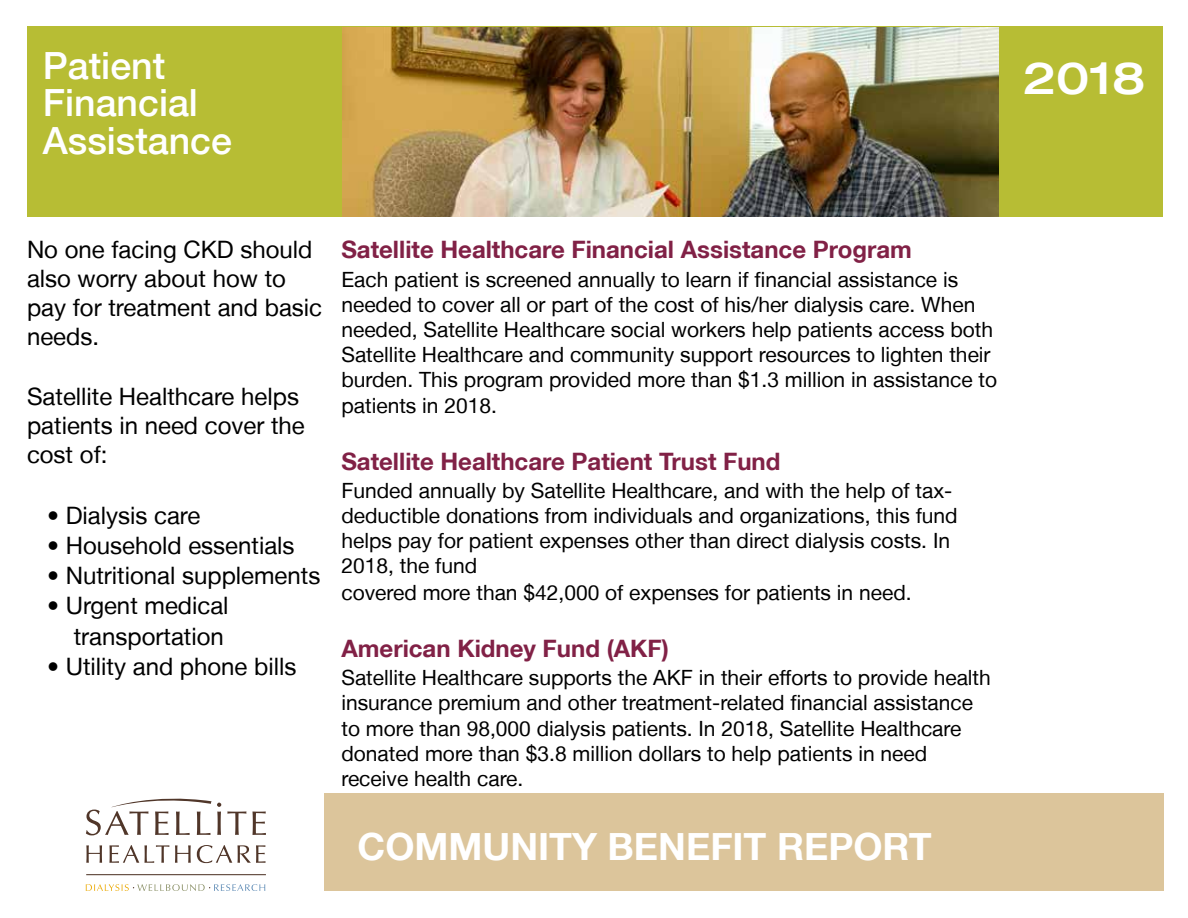
<style>
.page{position:relative;width:1188px;height:918px;background:#fff}
.page>*{position:absolute;margin:0;border:0;box-sizing:border-box;transform-origin:0 0}
.t1{font:500 expanded 45px "Helvetica Neue LT";color:#fff}
.t2{font:500 37.5px/37.5px "Helvetica Neue LT";color:#fff}
.t3{font:700 37.5px "Helvetica Neue LT";color:#fff}
.t4{font:24px/28.8px "Helvetica Neue LT";color:#000}
.t5{font:700 24px "Helvetica Neue LT";color:#812146}
.t6{font:21px/25.2px "Helvetica Neue LT";color:#000}
</style>
<div class="page">
<div style="left:324px;top:793px;width:839px;height:98px;background:#dcc59b"></div>
<hr style="left:86px;top:874px;width:180px;height:1px;background:#503629">
<svg style="left:86px;top:845px;width:16px;height:18px"></svg>
<svg style="left:109px;top:845px;width:30px;height:18px"></svg>
<svg style="left:145px;top:845px;width:24px;height:18px"></svg>
<svg style="left:175px;top:845px;width:16px;height:18px"></svg>
<svg style="left:197px;top:845px;width:35px;height:18px"></svg>
<svg style="left:238px;top:845px;width:28px;height:18px"></svg>
<svg style="left:86px;top:798px;width:135px;height:37px"></svg>
<svg style="left:227px;top:811px;width:39px;height:24px"></svg>
<svg style="left:86px;top:884px;width:179px;height:7px"></svg>
<div style="left:28px;top:27px;width:1135px;height:190px;background:#b7bd34"></div>
<img style="left:342px;top:27px;width:656px;height:190px">
<h2 class="t2" style="left:43px;top:46px;width:124px">Patient</h2>
<h1 class="t1" style="left:1023px;top:50px;width:124px">2018</h1>
<h2 class="t2" style="left:43px;top:84px;width:191px">Financial<br>Assistance</h2>
<p class="t4" style="left:27px;top:235px;width:297px">No one facing CKD should also worry about how to pay for treatment and basic needs.</p>
<p class="t4" style="left:27px;top:382px;width:279px">Satellite Healthcare helps patients in need cover the cost of:</p>
<p class="t4" style="left:47px;top:500px;width:155px">• Dialysis care</p>
<p class="t4" style="left:47px;top:531px;width:249px">• Household essentials</p>
<p class="t4" style="left:47px;top:561px;width:275px">• Nutritional supplements</p>
<p class="t4" style="left:47px;top:590px;width:183px;line-height:30.3px;text-align:right">• Urgent medical transportation</p>
<p class="t4" style="left:47px;top:652px;width:251px">• Utility and phone bills</p>
<p class="t5" style="left:341px;top:235px;width:572px">Satellite Healthcare Financial Assistance Program</p>
<p class="t6" style="left:341px;top:266px;width:657px">Each patient is screened annually to learn if financial assistance is needed to cover all or part of the cost of his/her dialysis care. When needed, Satellite Healthcare social workers help patients access both Satellite Healthcare and community support resources to lighten their burden. This program provided more than $1.3 million in assistance to patients in 2018.</p>
<p class="t5" style="left:341px;top:446px;width:441px">Satellite Healthcare Patient Trust Fund</p>
<p class="t6" style="left:341px;top:477px;width:618px">Funded annually by Satellite Healthcare, and with the help of tax&shy;deductible donations from individuals and organizations, this fund helps pay for patient expenses other than direct dialysis costs. In 2018, the fund<br>covered more than $42,000 of expenses for patients in need.</p>
<p class="t5" style="left:341px;top:634px;width:329px">American Kidney Fund (AKF)</p>
<p class="t6" style="left:341px;top:665px;width:651px">Satellite Healthcare supports the AKF in their efforts to provide health insurance premium and other treatment-related financial assistance to more than 98,000 dialysis patients. In 2018, Satellite Healthcare donated more than $3.8 million dollars to help patients in need receive health care.</p>
<h2 class="t3" style="left:358px;top:824px;width:576px">COMMUNITY BENEFIT REPORT</h2>
</div>
